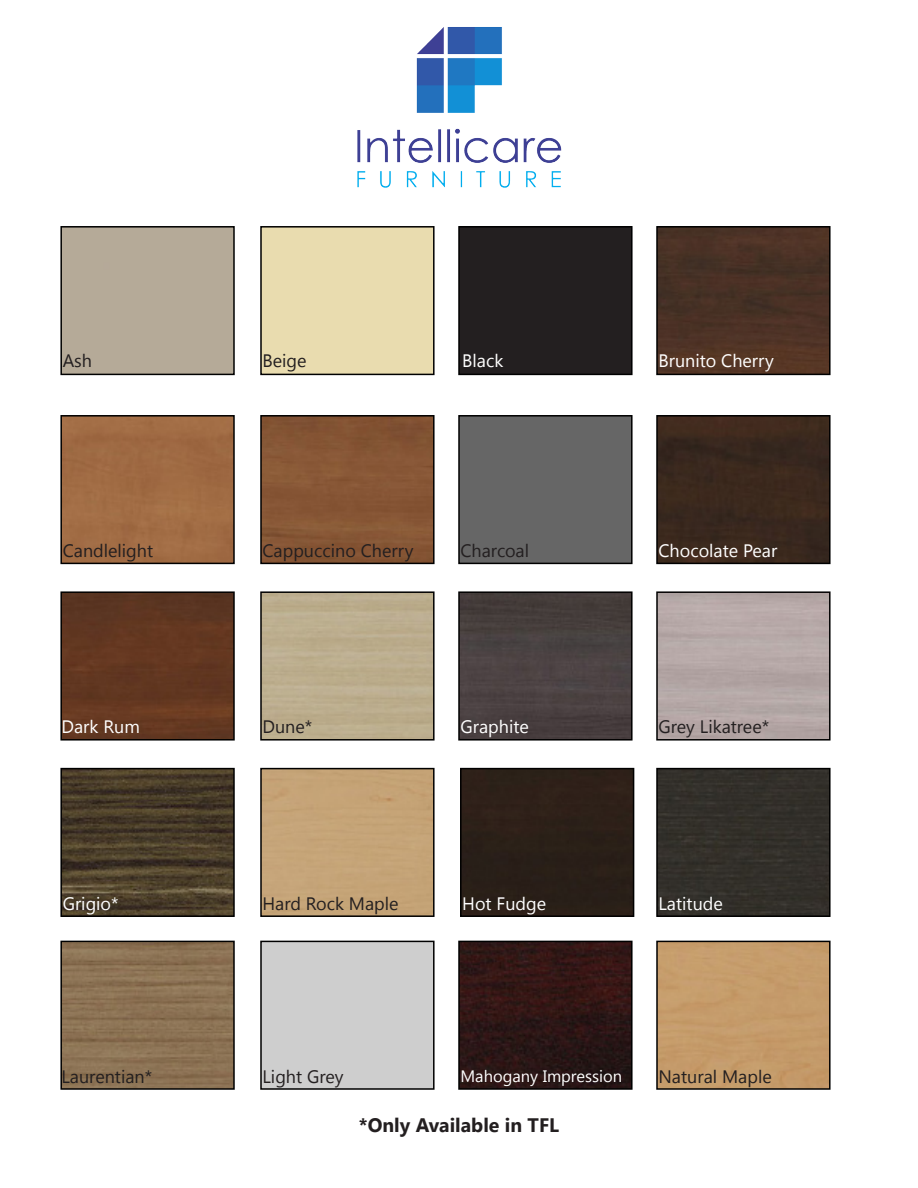
<style>
.page{position:relative;width:918px;height:1188px;background:#fff}
.page>*{position:absolute;margin:0;border:0;box-sizing:border-box;transform-origin:0 0}
.t1{font:700 19.5px "Segoe UI";color:#231f20}
.t2{font:18px "Segoe UI";color:#231f20}
.t3{font:18px "Segoe UI";color:#fff}
.t4{font:16.5px "Segoe UI";color:#fff}
</style>
<div class="page">
<img style="left:357px;top:27px;width:205px;height:161px">
<div style="left:60px;top:226px;width:175px;height:149px;border:2px solid #000"></div>
<div style="left:260px;top:226px;width:175px;height:149px;border:2px solid #000"></div>
<div style="left:461px;top:229px;width:169px;height:143px;background:#231f20"></div>
<div style="left:458px;top:226px;width:175px;height:149px;border:2px solid #000"></div>
<img style="left:659px;top:229px;width:169px;height:143px">
<div style="left:656px;top:226px;width:175px;height:149px;border:2px solid #000"></div>
<div style="left:63px;top:418px;width:169px;height:143px;background:#a06c44"></div>
<div style="left:60px;top:415px;width:175px;height:149px;border:2px solid #000"></div>
<div style="left:656px;top:591px;width:175px;height:150px;border:2px solid #000"></div>
<div style="left:461px;top:418px;width:169px;height:143px;background:#666"></div>
<div style="left:458px;top:415px;width:175px;height:149px;border:2px solid #000"></div>
<img style="left:659px;top:418px;width:169px;height:143px">
<div style="left:656px;top:415px;width:175px;height:149px;border:2px solid #000"></div>
<img style="left:63px;top:594px;width:169px;height:144px">
<div style="left:60px;top:591px;width:175px;height:150px;border:2px solid #000"></div>
<div style="left:260px;top:591px;width:175px;height:150px;border:2px solid #000"></div>
<img style="left:461px;top:594px;width:169px;height:144px">
<div style="left:458px;top:591px;width:175px;height:150px;border:2px solid #000"></div>
<div style="left:263px;top:418px;width:169px;height:143px;background:#865535"></div>
<div style="left:260px;top:415px;width:175px;height:149px;border:2px solid #000"></div>
<img style="left:63px;top:771px;width:169px;height:143px">
<div style="left:60px;top:768px;width:175px;height:149px;border:2px solid #000"></div>
<div style="left:263px;top:771px;width:169px;height:143px;background:#c5a477"></div>
<div style="left:260px;top:768px;width:175px;height:149px;border:2px solid #000"></div>
<div style="left:463px;top:771px;width:168px;height:143px;background:#2b2018"></div>
<div style="left:460px;top:768px;width:174px;height:149px;border:2px solid #000"></div>
<div style="left:659px;top:771px;width:169px;height:143px;background:#332f2a"></div>
<div style="left:656px;top:768px;width:175px;height:149px;border:2px solid #000"></div>
<img style="left:63px;top:944px;width:169px;height:143px">
<div style="left:60px;top:941px;width:175px;height:149px;border:2px solid #000"></div>
<div style="left:260px;top:941px;width:175px;height:149px;border:2px solid #000"></div>
<img style="left:461px;top:944px;width:169px;height:143px">
<div style="left:458px;top:941px;width:175px;height:149px;border:2px solid #000"></div>
<div style="left:659px;top:944px;width:169px;height:143px;background:#c59c6b"></div>
<div style="left:656px;top:941px;width:175px;height:149px;border:2px solid #000"></div>
<p class="t2" style="left:63px;top:348px;width:31px">Ash</p>
<p class="t2" style="left:262px;top:348px;width:46px">Beige</p>
<p class="t3" style="left:462px;top:348px;width:43px">Black</p>
<p class="t3" style="left:658px;top:348px;width:117px">Brunito Cherry</p>
<p class="t2" style="left:63px;top:538px;width:92px">Candlelight</p>
<p class="t2" style="left:262px;top:538px;width:152px">Cappuccino Cherry</p>
<p class="t2" style="left:460px;top:538px;width:70px">Charcoal</p>
<p class="t3" style="left:658px;top:538px;width:120px">Chocolate Pear</p>
<p class="t3" style="left:62px;top:715px;width:80px">Dark Rum</p>
<p class="t2" style="left:262px;top:715px;width:51px">Dune*</p>
<p class="t3" style="left:460px;top:715px;width:70px">Graphite</p>
<p class="t2" style="left:658px;top:715px;width:112px">Grey Likatree*</p>
<p class="t3" style="left:63px;top:892px;width:57px">Grigio*</p>
<p class="t2" style="left:262px;top:892px;width:138px">Hard Rock Maple</p>
<p class="t3" style="left:462px;top:892px;width:85px">Hot Fudge</p>
<p class="t3" style="left:658px;top:892px;width:66px">Latitude</p>
<p class="t2" style="left:62px;top:1064px;width:92px">Laurentian*</p>
<p class="t2" style="left:262px;top:1064px;width:83px">Light Grey</p>
<p class="t4" style="left:460px;top:1064px;width:163px">Mahogany Impression</p>
<p class="t2" style="left:658px;top:1064px;width:115px">Natural Maple</p>
<p class="t1" style="left:359px;top:1111px;width:202px">*Only Available in TFL</p>
</div>
